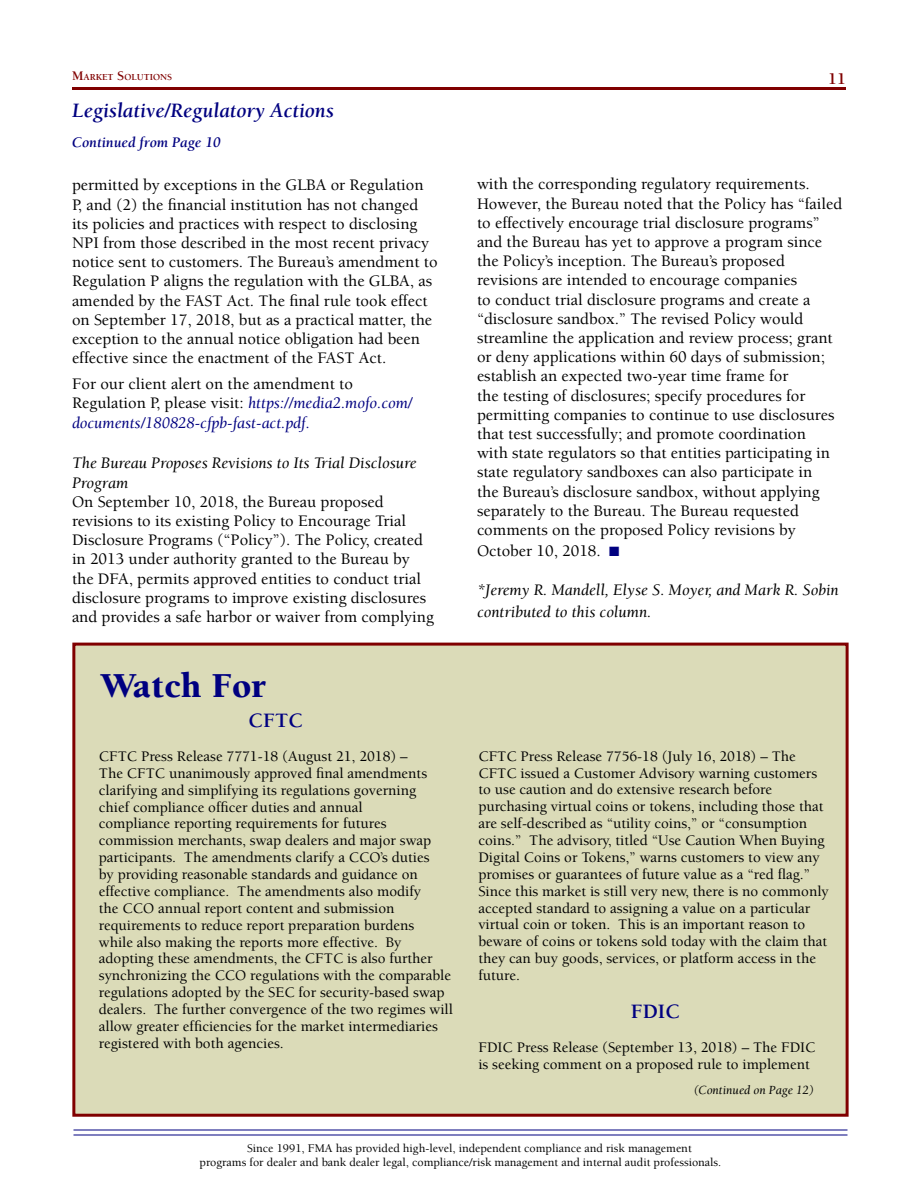
<style>
.page{position:relative;width:918px;height:1188px;background:#fff}
.page>*{position:absolute;margin:0;border:0;box-sizing:border-box;transform-origin:0 0}
.t1{font:900 36px "Berkeley";color:#000080}
.t2{font:italic 700 21px "Berkeley";color:#000080}
.t3{font:700 21px "Berkeley";color:#000080}
.t4{font:500 16.5px/19.2px "Berkeley";color:#000}
.t5{font:italic 16.5px/19.2px "Berkeley";color:#000}
.t6{font:italic 16.5px/19.2px "Berkeley";color:#000080}
.t7{font:700 16.5px "Berkeley";color:#800000}
.t8{font:500 15px/16.8px "Berkeley";color:#000}
.t9{font:italic 700 15px "Berkeley";color:#000080}
.t10{font:italic 12.75px "Berkeley";color:#000}
.t11{font:500 12px/13.5px "Berkeley";color:#000}
.t12{font:700 9.45px "Berkeley";color:#800000}
.s1{font-size:13.5px}
.s2{font-weight:500;font-style:normal;color:#000}
.s3{color:#000080}
</style>
<div class="page">
<hr style="left:72px;top:87px;width:774px;height:3px;background:#800000">
<hr style="left:74px;top:1129px;width:774px;height:2px;background:#000080">
<hr style="left:74px;top:1134px;width:774px;height:2px;background:#000080">
<div style="left:72px;top:643px;width:777px;height:474px;background:#dbdbb8;border:3px solid #800000"></div>
<p class="t12" style="left:72px;top:72px;width:101px"><span class="s1">M</span>ARKET <span class="s1">S</span>OLUTIONS</p>
<p class="t7" style="left:828px;top:70px;width:19px">11</p>
<p class="t2" style="left:72px;top:100px;width:264px">Legislative/Regulatory Actions</p>
<p class="t9" style="left:72px;top:135px;width:151px">Continued from Page 10</p>
<p class="t4" style="left:72px;top:176px;width:367px">permitted by exceptions in the GLBA or Regulation P, and (2) the financial institution has not changed its policies and practices with respect to disclosing NPI from those described in the most recent privacy notice sent to customers. The Bureau’s amendment to Regulation P aligns the regulation with the GLBA, as amended by the FAST Act. The final rule took effect on September 17, 2018, but as a practical matter, the exception to the annual notice obligation had been effective since the enactment of the FAST Act.</p>
<p class="t6" style="left:72px;top:375px;width:342px"><span class="s2">For our client alert on the amendment to<br>Regulation P, please visit:</span> https://media2.mofo.com/ documents/180828-cfpb-fast-act.pdf.</p>
<p class="t5" style="left:72px;top:454px;width:346px">The Bureau Proposes Revisions to Its Trial Disclosure<br>Program</p>
<p class="t4" style="left:72px;top:492px;width:363px">On September 10, 2018, the Bureau proposed revisions to its existing Policy to Encourage Trial Disclosure Programs (“Policy”). The Policy, created in 2013 under authority granted to the Bureau by the DFA, permits approved entities to conduct trial disclosure programs to improve existing disclosures and provides a safe harbor or waiver from complying</p>
<h1 class="t1" style="left:101px;top:667px;width:167px">Watch For</h1>
<p class="t4" style="left:477px;top:175px;width:367px">with the corresponding regulatory requirements.<br>However, the Bureau noted that the Policy has “failed to effectively encourage trial disclosure programs” and the Bureau has yet to approve a program since the Policy’s inception. The Bureau’s proposed revisions are intended to encourage companies<br>to conduct trial disclosure programs and create a “disclosure sandbox.” The revised Policy would streamline the application and review process; grant or deny applications within 60 days of submission; establish an expected two-year time frame for<br>the testing of disclosures; specify procedures for permitting companies to continue to use disclosures that test successfully; and promote coordination<br>with state regulators so that entities participating in state regulatory sandboxes can also participate in<br>the Bureau’s disclosure sandbox, without applying separately to the Bureau. The Bureau requested comments on the proposed Policy revisions by</p>
<p class="t4" style="left:477px;top:542px;width:144px">October 10, 2018. <span class="s3">■</span></p>
<p class="t5" style="left:477px;top:579px;width:363px;line-height:21.6px">*Jeremy R. Mandell, Elyse S. Moyer, and Mark R. Sobin contributed to this column.</p>
<p class="t3" style="left:248px;top:709px;width:56px">CFTC</p>
<p class="t8" style="left:99px;top:748px;width:356px">CFTC Press Release 7771-18 (August 21, 2018) –<br>The CFTC unanimously approved final amendments clarifying and simplifying its regulations governing<br>chief compliance officer duties and annual<br>compliance reporting requirements for futures commission merchants, swap dealers and major swap participants. The amendments clarify a CCO’s duties<br>by providing reasonable standards and guidance on effective compliance. The amendments also modify<br>the CCO annual report content and submission requirements to reduce report preparation burdens<br>while also making the reports more effective. By adopting these amendments, the CFTC is also further synchronizing the CCO regulations with the comparable regulations adopted by the SEC for security-based swap dealers. The further convergence of the two regimes will allow greater efficiencies for the market intermediaries registered with both agencies.</p>
<p class="t8" style="left:478px;top:748px;width:352px">CFTC Press Release 7756-18 (July 16, 2018) – The CFTC issued a Customer Advisory warning customers to use caution and do extensive research before purchasing virtual coins or tokens, including those that are self-described as “utility coins,” or “consumption coins.” The advisory, titled “Use Caution When Buying Digital Coins or Tokens,” warns customers to view any promises or guarantees of future value as a “red flag.” Since this market is still very new, there is no commonly accepted standard to assigning a value on a particular virtual coin or token. This is an important reason to beware of coins or tokens sold today with the claim that they can buy goods, services, or platform access in the future.</p>
<p class="t3" style="left:631px;top:1000px;width:51px">FDIC</p>
<p class="t8" style="left:478px;top:1039px;width:339px">FDIC Press Release (September 13, 2018) – The FDIC is seeking comment on a proposed rule to implement</p>
<p class="t10" style="left:693px;top:1083px;width:122px">(Continued on Page 12)</p>
<p class="t11" style="left:200px;top:1142px;width:523px;text-indent:48px">Since 1991, FMA has provided high-level, independent compliance and risk management programs for dealer and bank dealer legal, compliance/risk management and internal audit professionals.</p>
</div>
